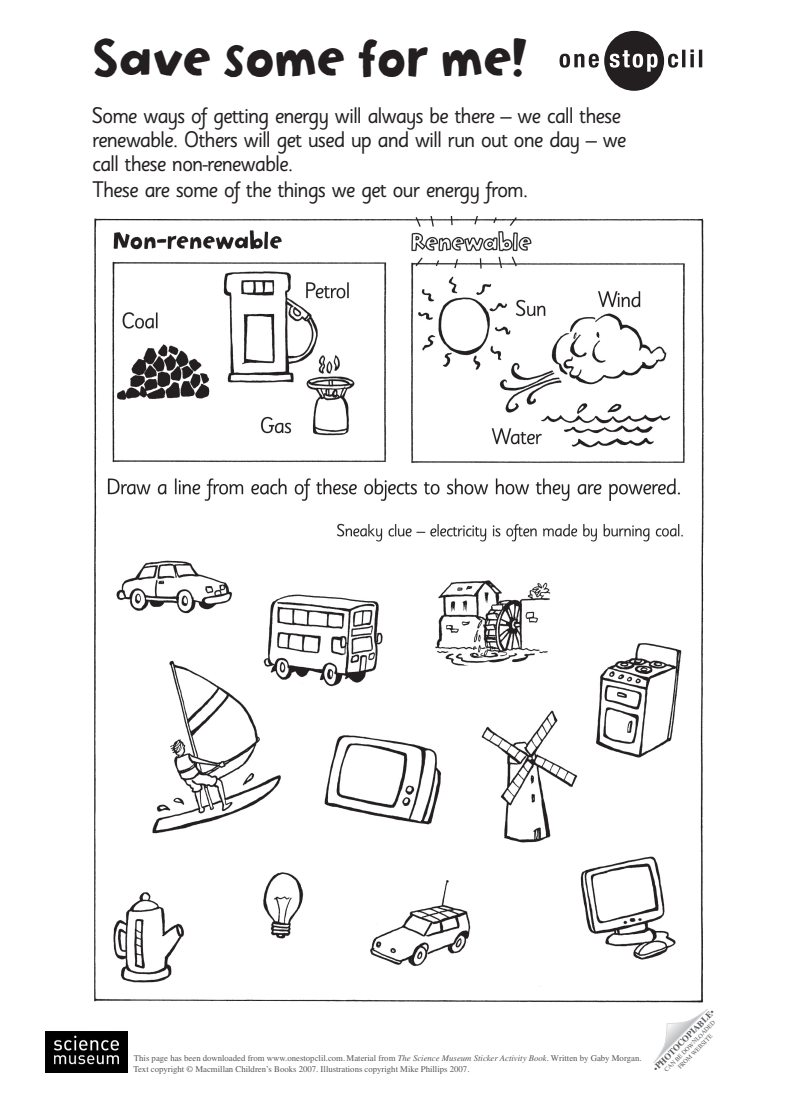
<style>
.page{position:relative;width:801px;height:1110px;background:#fff}
.page>*{position:absolute;margin:0;border:0;box-sizing:border-box;transform-origin:0 0}
.t1{font:50px "Slappy Inline";letter-spacing:-.06em;color:#231f20}
.t2{font:22.5px/24.1px "Sassoon Sans";letter-spacing:-.05em;color:#231f20}
.t3{font:8.75px/11.2px "Times LT Std";color:#57585a}
.t4{font:700 8.75px "Times LT Std";color:#57585a}
.t5{font:6.25px/7.5px "Times LT Std";color:#57585a;text-align:center}
.s1{font-style:italic}
.s2{font-weight:400}
</style>
<div class="page">
<img style="left:94px;top:216px;width:610px;height:787px">
<div style="left:604px;top:31px;width:60px;height:60px;background:#231f20;border-radius:50%"></div>
<svg style="left:559px;top:54px;width:40px;height:14px"></svg>
<svg style="left:610px;top:50px;width:47px;height:22px"></svg>
<svg style="left:668px;top:49px;width:34px;height:19px"></svg>
<img style="left:45px;top:1031px;width:82px;height:40px">
<svg style="left:654px;top:1009px;width:53px;height:53px"></svg>
<h1 class="t1" style="left:92px;top:18px;width:440px">Save some for me!</h1>
<h2 class="t2" style="left:92px;top:103px;width:536px">Some ways of getting energy will always be there – we call these renewable. Others will get used up and will run out one day – we call these non-renewable.</h2>
<h2 class="t2" style="left:92px;top:178px;width:438px">These are some of the things we get our energy from.</h2>
<p class="t3" style="left:133px;top:1052px;width:509px">This page has been downloaded from www.onestopclil.com. Material from <span class="s1">The Science Museum Sticker Activity Book</span>. Written by Gaby Morgan.<br>Text copyright © Macmillan Children’s Books 2007. Illustrations copyright Mike Phillips 2007.</p>
<p class="t4" style="left:652px;top:1066px;width:84px;rotate:-45deg"><span class="s2">•</span>PHOTOCOPIABLE<span class="s2">•</span></p>
<p class="t5" style="left:663px;top:1067px;width:70px;rotate:-45deg">CAN BE DOWNLOADED<br>FROM WEBSITE</p>
</div>
